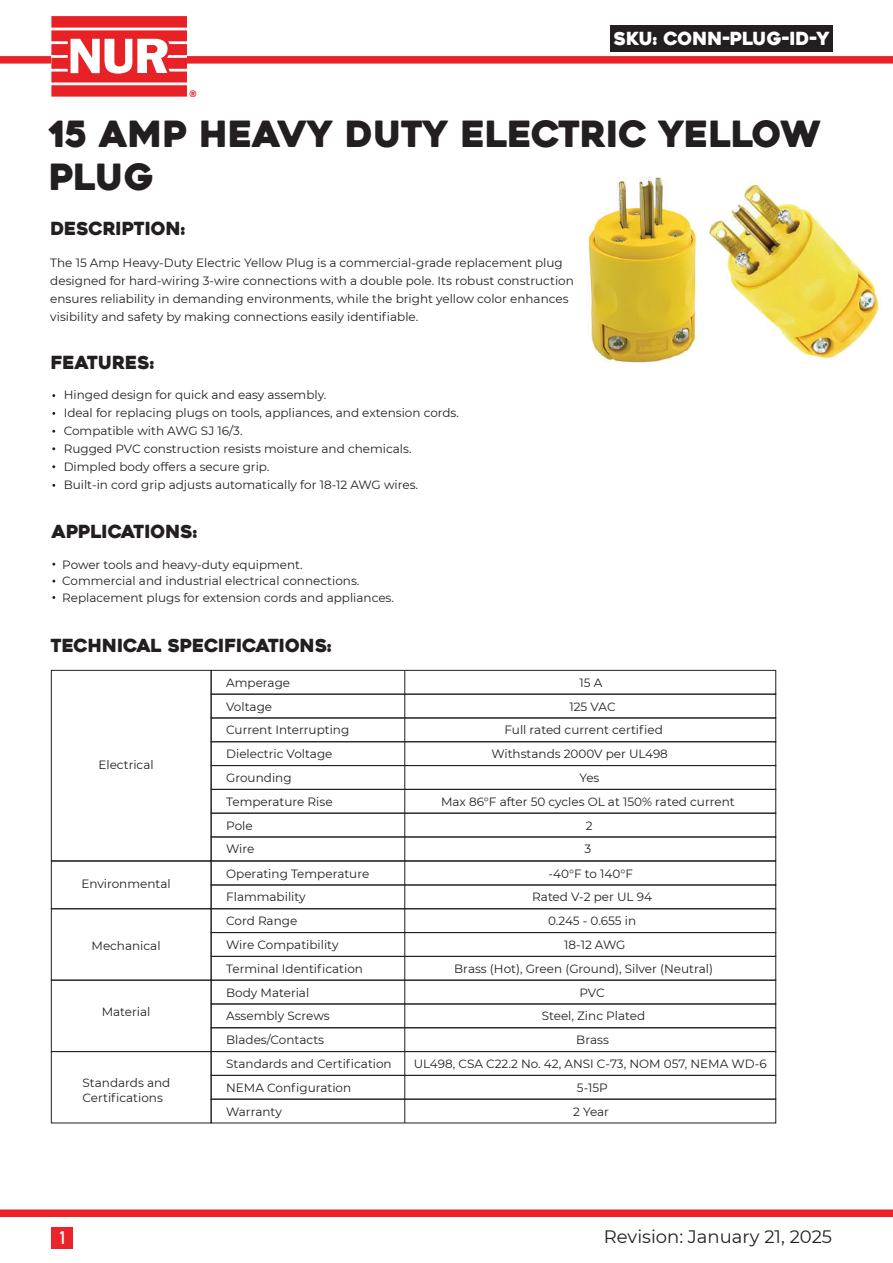
<style>
.page{position:relative;width:893px;height:1263px;background:#fff}
.page>*{position:absolute;margin:0;border:0;box-sizing:border-box;transform-origin:0 0}
.t1{font:36px/43.2px "Heavitas";color:#231f20}
.t2{font:18px "Heavitas";color:#231f20}
.t3{font:18px "Montserrat";color:#231f20}
.t4{font:18px "Heavitas";color:#fff}
.t5{font:18px "Bahnschrift";color:#fff}
.t6{font:12px/18px "Montserrat";color:#231f20}
.t7{font:700 9.3px "Montserrat";color:#ea2227}
</style>
<div class="page">
<div style="left:0;top:56px;width:893px;height:8px;background:#eb2329"></div>
<div style="left:0;top:1209px;width:893px;height:8px;background:#eb2329"></div>
<div style="left:610px;top:26px;width:222px;height:26px;background:#231f20"></div>
<div style="left:52px;top:1227px;width:21px;height:21px;background:#eb232b"></div>
<svg style="left:51px;top:16px;width:136px;height:81px"></svg>
<div style="left:211px;top:670px;width:565px;height:24px;border:1px solid #231f20"></div>
<div style="left:51px;top:670px;width:160px;height:191px;border:1px solid #231f20"></div>
<div style="left:51px;top:861px;width:160px;height:48px;border:1px solid #231f20"></div>
<img style="left:709px;top:184px;width:170px;height:175px">
<img style="left:588px;top:177px;width:108px;height:186px">
<div style="left:211px;top:694px;width:565px;height:24px;border:1px solid #231f20"></div>
<div style="left:211px;top:741px;width:565px;height:25px;border:1px solid #231f20"></div>
<div style="left:211px;top:765px;width:565px;height:25px;border:1px solid #231f20"></div>
<div style="left:211px;top:789px;width:565px;height:24px;border:1px solid #231f20"></div>
<div style="left:211px;top:813px;width:565px;height:24px;border:1px solid #231f20"></div>
<div style="left:211px;top:836px;width:565px;height:25px;border:1px solid #231f20"></div>
<div style="left:211px;top:861px;width:565px;height:24px;border:1px solid #231f20"></div>
<div style="left:211px;top:884px;width:565px;height:25px;border:1px solid #231f20"></div>
<div style="left:51px;top:908px;width:160px;height:72px;border:1px solid #231f20"></div>
<div style="left:211px;top:908px;width:565px;height:25px;border:1px solid #231f20"></div>
<div style="left:211px;top:932px;width:565px;height:25px;border:1px solid #231f20"></div>
<div style="left:211px;top:956px;width:565px;height:24px;border:1px solid #231f20"></div>
<div style="left:51px;top:980px;width:160px;height:72px;border:1px solid #231f20"></div>
<div style="left:211px;top:980px;width:565px;height:24px;border:1px solid #231f20"></div>
<div style="left:211px;top:1003px;width:565px;height:25px;border:1px solid #231f20"></div>
<div style="left:211px;top:1027px;width:565px;height:25px;border:1px solid #231f20"></div>
<div style="left:51px;top:1051px;width:160px;height:72px;border:1px solid #231f20"></div>
<div style="left:211px;top:1051px;width:565px;height:25px;border:1px solid #231f20"></div>
<div style="left:211px;top:1075px;width:565px;height:24px;border:1px solid #231f20"></div>
<div style="left:211px;top:1099px;width:565px;height:24px;border:1px solid #231f20"></div>
<hr style="left:404px;top:670px;width:1px;height:453px;background:#231f20">
<p class="t7" style="left:189px;top:89px;width:9px">®</p>
<h2 class="t4" style="left:614px;top:27px;width:217px">SKU: CONN-PLUG-ID-Y</h2>
<h1 class="t1" style="left:49px;top:113px;width:774px">15 AMP HEAVY DUTY ELECTRIC YELLOW<br>PLUG</h1>
<h2 class="t2" style="left:50px;top:218px;width:136px">DESCRIPTION:</h2>
<p class="t6" style="left:50px;top:253px;width:525px">The 15 Amp Heavy-Duty Electric Yellow Plug is a commercial-grade replacement plug designed for hard-wiring 3-wire connections with a double pole. Its robust construction ensures reliability in demanding environments, while the bright yellow color enhances visibility and safety by making connections easily identifiable.</p>
<h2 class="t2" style="left:51px;top:351px;width:105px">FEATURES:</h2>
<p class="t6" style="left:64px;top:386px;width:397px">Hinged design for quick and easy assembly.<br>Ideal for replacing plugs on tools, appliances, and extension cords.<br>Compatible with AWG SJ 16/3.<br>Rugged PVC construction resists moisture and chemicals.<br>Dimpled body offers a secure grip.<br>Built-in cord grip adjusts automatically for 18-12 AWG wires.</p>
<h2 class="t2" style="left:52px;top:521px;width:147px">APPLICATIONS:</h2>
<p class="t6" style="left:62px;top:556px;width:333px;line-height:16.5px">Power tools and heavy-duty equipment.<br>Commercial and industrial electrical connections.<br>Replacement plugs for extension cords and appliances.</p>
<h2 class="t2" style="left:50px;top:635px;width:283px">TECHNICAL SPECIFICATIONS:</h2>
<p class="t6" style="left:98px;top:756px;width:57px">Electrical</p>
<p class="t6" style="left:81px;top:874px;width:91px">Environmental</p>
<p class="t6" style="left:92px;top:937px;width:70px">Mechanical</p>
<p class="t6" style="left:102px;top:1002px;width:50px">Material</p>
<p class="t6" style="left:83px;top:1075px;width:89px;line-height:14.4px">Standards and<br>Certifications</p>
<p class="t6" style="left:226px;top:673px;width:66px">Amperage</p>
<p class="t6" style="left:579px;top:673px;width:24px">15 A</p>
<p class="t6" style="left:226px;top:697px;width:47px">Voltage</p>
<p class="t6" style="left:569px;top:697px;width:48px">125 VAC</p>
<p class="t6" style="left:226px;top:721px;width:125px">Current Interrupting</p>
<p class="t6" style="left:505px;top:721px;width:160px">Full rated current certified</p>
<p class="t6" style="left:226px;top:744px;width:108px">Dielectric Voltage</p>
<p class="t6" style="left:491px;top:744px;width:178px">Withstands 2000V per UL498</p>
<p class="t6" style="left:226px;top:768px;width:67px">Grounding</p>
<p class="t6" style="left:579px;top:768px;width:22px">Yes</p>
<p class="t6" style="left:226px;top:792px;width:108px">Temperature Rise</p>
<p class="t6" style="left:441px;top:792px;width:295px">Max 86°F after 50 cycles OL at 150% rated current</p>
<p class="t6" style="left:226px;top:816px;width:28px">Pole</p>
<p class="t6" style="left:586px;top:816px;width:8px">2</p>
<p class="t6" style="left:226px;top:840px;width:30px">Wire</p>
<p class="t6" style="left:585px;top:840px;width:8px">3</p>
<p class="t6" style="left:226px;top:864px;width:145px">Operating Temperature</p>
<p class="t6" style="left:549px;top:864px;width:86px">-40°F to 140°F</p>
<p class="t6" style="left:226px;top:888px;width:81px">Flammability</p>
<p class="t6" style="left:532px;top:888px;width:121px">Rated V-2 per UL 94</p>
<p class="t6" style="left:226px;top:911px;width:73px">Cord Range</p>
<p class="t6" style="left:548px;top:911px;width:90px">0.245 - 0.655 in</p>
<p class="t6" style="left:226px;top:935px;width:114px">Wire Compatibility</p>
<p class="t6" style="left:564px;top:935px;width:63px">18-12 AWG</p>
<p class="t6" style="left:226px;top:959px;width:138px">Terminal Identification</p>
<p class="t6" style="left:454px;top:959px;width:260px">Brass (Hot), Green (Ground), Silver (Neutral)</p>
<p class="t6" style="left:226px;top:983px;width:85px">Body Material</p>
<p class="t6" style="left:579px;top:983px;width:27px">PVC</p>
<p class="t6" style="left:226px;top:1007px;width:105px">Assembly Screws</p>
<p class="t6" style="left:542px;top:1007px;width:105px">Steel, Zinc Plated</p>
<p class="t6" style="left:226px;top:1030px;width:99px">Blades/Contacts</p>
<p class="t6" style="left:576px;top:1030px;width:34px">Brass</p>
<p class="t6" style="left:226px;top:1078px;width:127px">NEMA Configuration</p>
<p class="t6" style="left:577px;top:1078px;width:32px">5-15P</p>
<p class="t6" style="left:226px;top:1054px;width:167px">Standards and Certification</p>
<p class="t6" style="left:414px;top:1054px;width:354px">UL498, CSA C22.2 No. 42, ANSI C-73, NOM 057, NEMA WD-6</p>
<p class="t6" style="left:226px;top:1102px;width:57px">Warranty</p>
<p class="t6" style="left:573px;top:1102px;width:37px">2 Year</p>
<h2 class="t5" style="left:60px;top:1224px;width:7px">1</h2>
<h2 class="t3" style="left:604px;top:1224px;width:230px">Revision: January 21, 2025</h2>
</div>
